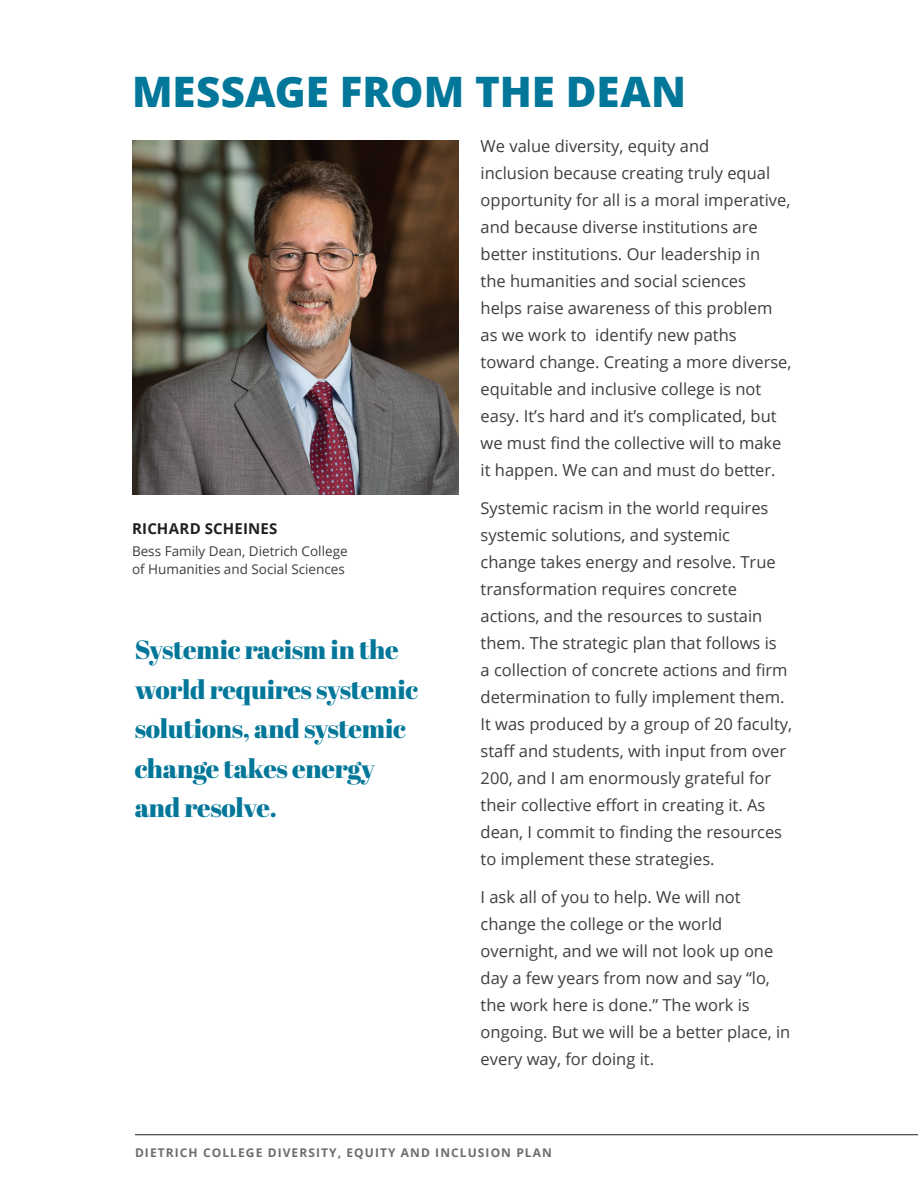
<style>
.page{position:relative;width:918px;height:1188px;background:#fff}
.page>*{position:absolute;margin:0;border:0;box-sizing:border-box;transform-origin:0 0}
.t1{font:800 42px "Open Sans";color:#027799}
.t2{font:26.4px/39.6px "Abril Fatface";letter-spacing:-.01em;color:#027799}
.t3{font:16.5px/27px "Open Sans";color:#3e3e3f}
.t4{font:700 15px "Open Sans";letter-spacing:.015em;color:#231f20}
.t5{font:13.5px/18px "Open Sans";color:#3e3e3f}
.t6{font:700 12px "Open Sans";letter-spacing:.09em;color:#6c6d70}
</style>
<div class="page">
<hr style="left:135px;top:1134px;width:783px;height:1px;background:#231f20">
<img style="left:132px;top:140px;width:327px;height:354px">
<h1 class="t1" style="left:132px;top:60px;width:556px">MESSAGE FROM THE DEAN</h1>
<p class="t4" style="left:132px;top:518px;width:147px">RICHARD SCHEINES</p>
<p class="t5" style="left:132px;top:542px;width:217px">Bess Family Dean, Dietrich College of Humanities and Social Sciences</p>
<h2 class="t2" style="left:135px;top:629px;width:285px">Systemic racism in the world requires systemic solutions, and systemic change takes energy and resolve.</h2>
<p class="t3" style="left:481px;top:132px;width:313px">We value diversity, equity and<br>inclusion because creating truly equal opportunity for all is a moral imperative, and because diverse institutions are better institutions. Our leadership in<br>the humanities and social sciences helps raise awareness of this problem as we work to identify new paths toward change. Creating a more diverse, equitable and inclusive college is not easy. It’s hard and it’s complicated, but we must find the collective will to make it happen. We can and must do better.</p>
<p class="t3" style="left:481px;top:494px;width:313px">Systemic racism in the world requires systemic solutions, and systemic<br>change takes energy and resolve. True transformation requires concrete actions, and the resources to sustain them. The strategic plan that follows is<br>a collection of concrete actions and firm determination to fully implement them.<br>It was produced by a group of 20 faculty, staff and students, with input from over 200, and I am enormously grateful for their collective effort in creating it. As dean, I commit to finding the resources to implement these strategies.</p>
<p class="t3" style="left:481px;top:883px;width:311px">I ask all of you to help. We will not change the college or the world overnight, and we will not look up one day a few years from now and say “lo, the work here is done.” The work is ongoing. But we will be a better place, in every way, for doing it.</p>
<p class="t6" style="left:135px;top:1144px;width:418px">DIETRICH COLLEGE DIVERSITY, EQUITY AND INCLUSION PLAN</p>
</div>
